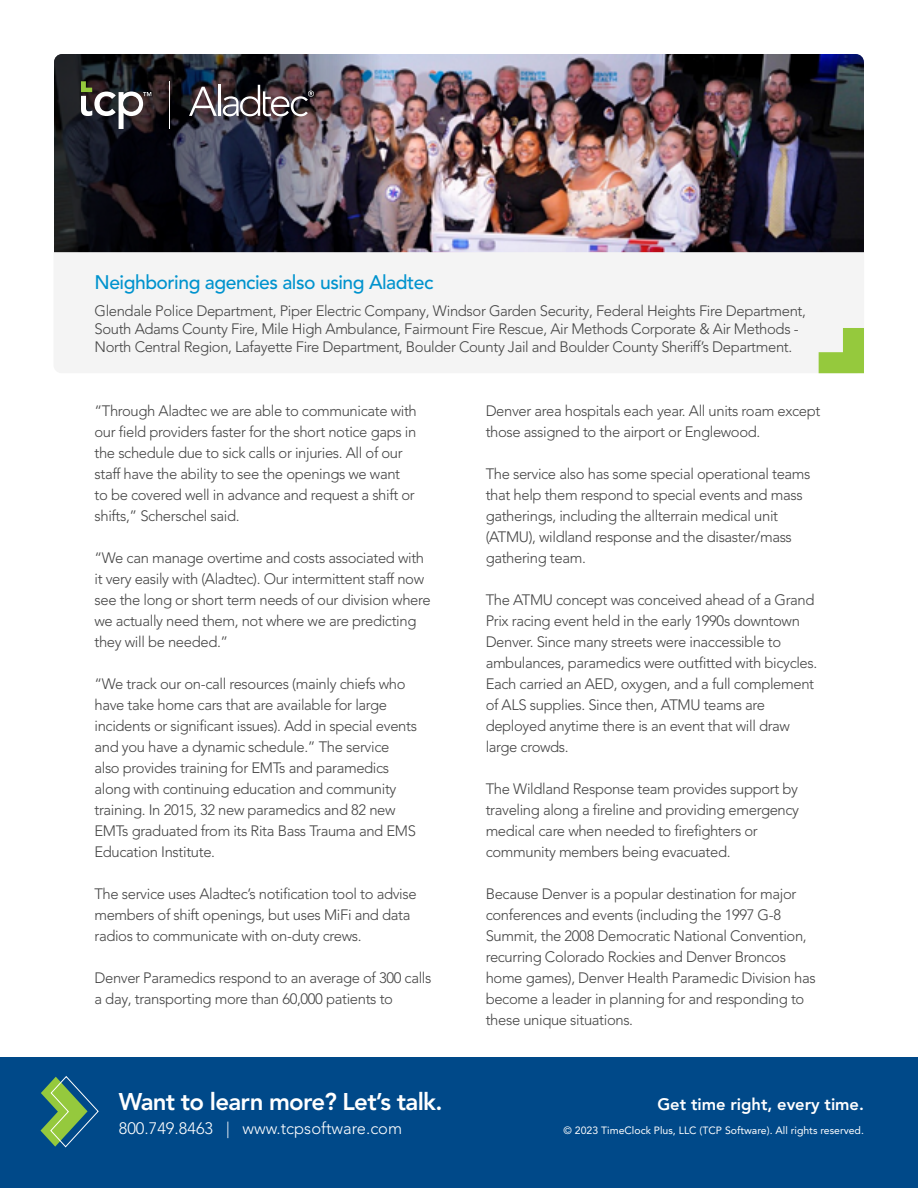
<style>
.page{position:relative;width:918px;height:1188px;background:#fff}
.page>*{position:absolute;margin:0;border:0;box-sizing:border-box;transform-origin:0 0}
.t1{font:800 24px "Avenir LT Pro";letter-spacing:-.03em;color:#fff}
.t2{font:500 19.5px "Avenir LT Pro";letter-spacing:-.025em;color:#0093ce}
.t3{font:300 16.5px "Avenir LT Pro";color:#fff}
.t4{font:800 16.5px "Avenir LT Pro";color:#fff}
.t5{font:300 15px/21px "Avenir LT Pro";letter-spacing:-.025em;color:#444}
.t6{font:10.5px "Avenir LT Pro";color:#fff}
</style>
<div class="page">
<div style="left:0;top:1058px;width:918px;height:130px;background:#004989"></div>
<svg style="left:41px;top:1076px;width:58px;height:72px"></svg>
<img style="left:54px;top:54px;width:810px;height:198px">
<img style="left:54px;top:54px;width:329px;height:311px;border-radius:8px">
<div style="left:54px;top:252px;width:810px;height:121px;background:#f4f4f4"></div>
<hr style="left:170px;top:81px;width:1px;height:48px;background:#fff">
<svg style="left:81px;top:81px;width:70px;height:48px"></svg>
<svg style="left:189px;top:87px;width:28px;height:29px"></svg>
<hr style="left:218px;top:85px;width:3px;height:31px;background:#fff">
<svg style="left:223px;top:85px;width:91px;height:31px"></svg>
<svg style="left:819px;top:328px;width:45px;height:45px"></svg>
<h2 class="t2" style="left:94px;top:271px;width:340px">Neighboring agencies also using Aladtec</h2>
<p class="t5" style="left:94px;top:302px;width:713px;line-height:18px">Glendale Police Department, Piper Electric Company, Windsor Garden Security, Federal Heights Fire Department,<br>South Adams County Fire, Mile High Ambulance, Fairmount Fire Rescue, Air Methods Corporate &amp; Air Methods -<br>North Central Region, Lafayette Fire Department, Boulder County Jail and Boulder County Sheriff’s Department.</p>
<p class="t5" style="left:94px;top:401px;width:324px">“Through Aladtec we are able to communicate with our field providers faster for the short notice gaps in the schedule due to sick calls or injuries. All of our staff have the ability to see the openings we want to be covered well in advance and request a shift or shifts,” Scherschel said.</p>
<p class="t5" style="left:94px;top:548px;width:338px">“We can manage overtime and costs associated with it very easily with (Aladtec). Our intermittent staff now see the long or short term needs of our division where we actually need them, not where we are predicting they will be needed.”</p>
<p class="t5" style="left:94px;top:674px;width:324px">“We track our on-call resources (mainly chiefs who have take home cars that are available for large incidents or significant issues). Add in special events and you have a dynamic schedule.” The service also provides training for EMTs and paramedics along with continuing education and community training. In 2015, 32 new paramedics and 82 new EMTs graduated from its Rita Bass Trauma and EMS Education Institute.</p>
<p class="t5" style="left:94px;top:884px;width:324px">The service uses Aladtec’s notification tool to advise members of shift openings, but uses MiFi and data radios to communicate with on-duty crews.</p>
<p class="t5" style="left:94px;top:968px;width:338px">Denver Paramedics respond to an average of 300 calls a day, transporting more than 60,000 patients to</p>
<h1 class="t1" style="left:119px;top:1087px;width:325px">Want to learn more? Let’s talk.</h1>
<p class="t3" style="left:119px;top:1119px;width:285px">800.749.8463 | www.tcpsoftware.com</p>
<p class="t5" style="left:486px;top:401px;width:336px">Denver area hospitals each year. All units roam except those assigned to the airport or Englewood.</p>
<p class="t5" style="left:486px;top:464px;width:326px">The service also has some special operational teams that help them respond to special events and mass gatherings, including the allterrain medical unit (ATMU), wildland response and the disaster/mass gathering team.</p>
<p class="t5" style="left:486px;top:590px;width:333px">The ATMU concept was conceived ahead of a Grand Prix racing event held in the early 1990s downtown Denver. Since many streets were inaccessible to ambulances, paramedics were outfitted with bicycles.<br>Each carried an AED, oxygen, and a full complement of ALS supplies. Since then, ATMU teams are deployed anytime there is an event that will draw large crowds.</p>
<p class="t5" style="left:486px;top:779px;width:315px">The Wildland Response team provides support by traveling along a fireline and providing emergency medical care when needed to firefighters or community members being evacuated.</p>
<p class="t5" style="left:486px;top:884px;width:331px">Because Denver is a popular destination for major conferences and events (including the 1997 G-8<br>Summit, the 2008 Democratic National Convention, recurring Colorado Rockies and Denver Broncos home games), Denver Health Paramedic Division has become a leader in planning for and responding to these unique situations.</p>
<p class="t4" style="left:657px;top:1094px;width:208px">Get time right, every time.</p>
<p class="t6" style="left:564px;top:1124px;width:302px">© 2023 TimeClock Plus, LLC (TCP Software). All rights reserved.</p>
</div>
